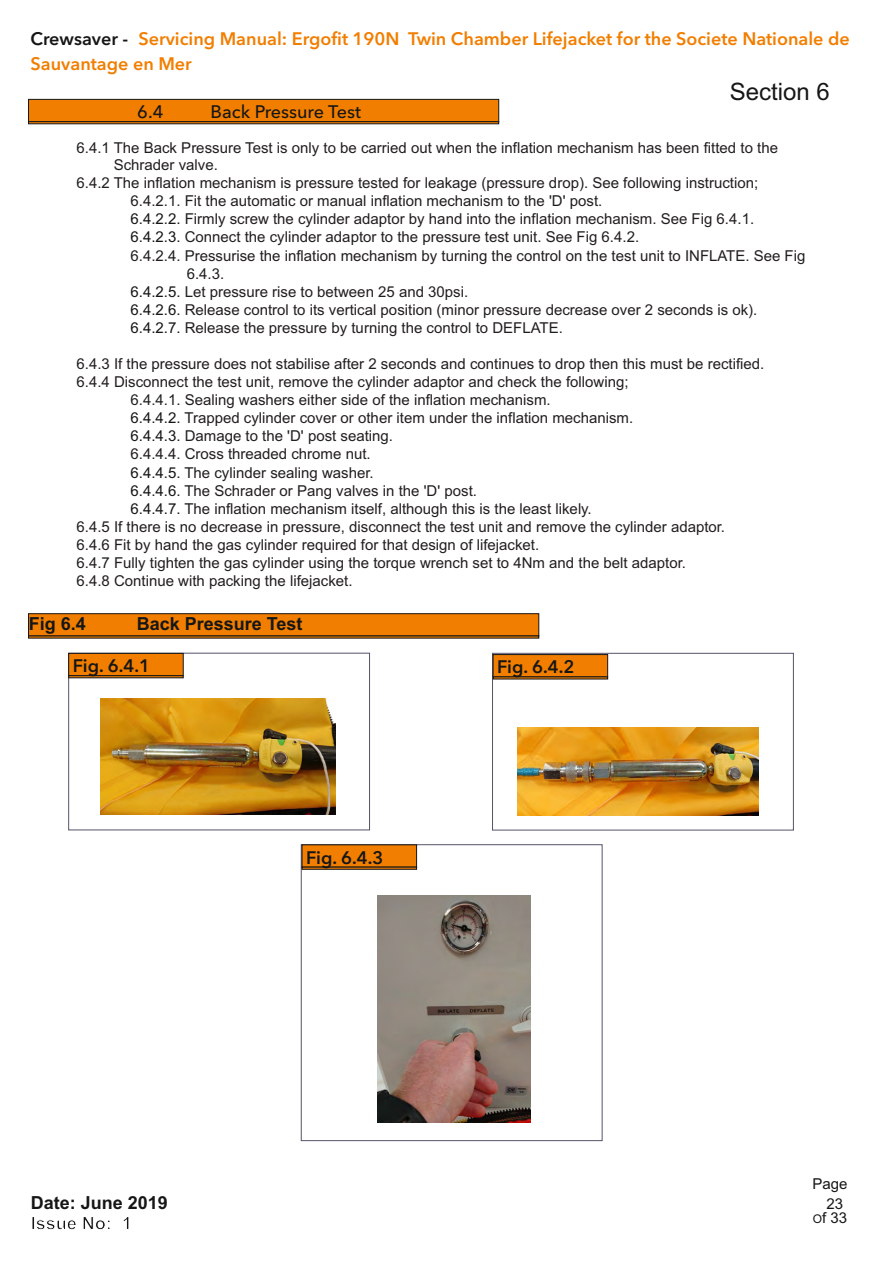
<style>
.page{position:relative;width:893px;height:1263px;background:#fff}
.page>*{position:absolute;margin:0;border:0;box-sizing:border-box;transform-origin:0 0}
.t1{font:24px "Arial";color:#151616}
.t2{font:600 18px/24.6px "Avenir Next";color:#f27e00}
.t3{font:700 18px/20.1px "Arial";color:#151616}
.t4{font:600 18px "Avenir Next";letter-spacing:-.01em;color:#151616}
.t5{font:500 18px "Avenir Next";color:#151616}
.t6{font:15px/18px "Arial";color:#221e1f}
.t7{font:15px "Arial";color:#151616}
.s1{color:#151616}
.s2{font-size:12px}
</style>
<div class="page">
<div style="left:492px;top:653px;width:302px;height:177px;background:#fff;border:1px solid #57526a"></div>
<div style="left:68px;top:653px;width:302px;height:177px;background:#fff;border:1px solid #57526a"></div>
<div style="left:301px;top:844px;width:301px;height:297px;background:#fff;border:1px solid #57526a"></div>
<div style="left:28px;top:99px;width:471px;height:23px;background:#f27e00;border:1px solid #151616"></div>
<hr style="left:28px;top:122px;width:471px;height:2px;background:#f27e00">
<div style="left:28px;top:613px;width:511px;height:23px;background:#f27e00;border:1px solid #151616"></div>
<hr style="left:28px;top:636px;width:511px;height:2px;background:#f27e00">
<img style="left:100px;top:698px;width:235px;height:116px">
<img style="left:517px;top:728px;width:242px;height:87px">
<img style="left:378px;top:895px;width:152px;height:227px">
<div style="left:302px;top:845px;width:115px;height:22px;background:#f27e00"></div>
<hr style="left:302px;top:867px;width:115px;height:2px;background:#f27e00">
<div style="left:68px;top:653px;width:115px;height:23px;background:#f27e00;border:1px solid #151616"></div>
<div style="left:68px;top:675px;width:115px;height:3px;background:#f27e00;border:1px solid #151616"></div>
<div style="left:493px;top:654px;width:115px;height:23px;background:#f27e00;border:1px solid #151616"></div>
<hr style="left:493px;top:677px;width:115px;height:2px;background:#f27e00">
<p class="t2" style="left:31px;top:27px;width:821px"><span class="s1">Crewsaver -</span> Servicing Manual: Ergofit 190N Twin Chamber Lifejacket for the Societe Nationale de<br>Sauvantage en Mer</p>
<p class="t5" style="left:137px;top:101px;width:28px">6.4</p>
<p class="t5" style="left:211px;top:101px;width:152px">Back Pressure Test</p>
<h1 class="t1" style="left:730px;top:77px;width:102px">Section 6</h1>
<p class="t6" style="left:77px;top:139px;width:703px">6.4.1 The Back Pressure Test is only to be carried out when the inflation mechanism has been fitted to the</p>
<p class="t6" style="left:114px;top:156px;width:106px">Schrader valve.</p>
<p class="t6" style="left:77px;top:174px;width:683px">6.4.2 The inflation mechanism is pressure tested for leakage (pressure drop). See following instruction;</p>
<p class="t6" style="left:131px;top:192px;width:473px">6.4.2.1. Fit the automatic or manual inflation mechanism to the 'D' post.</p>
<p class="t6" style="left:131px;top:210px;width:625px"><span class="s1">6.4.2.2.</span> Firmly screw the cylinder adaptor by hand into the inflation mechanism. See Fig 6.4.1.</p>
<p class="t6" style="left:131px;top:228px;width:510px"><span class="s1">6.4.2.3.</span> Connect the cylinder adaptor to the pressure test unit. See Fig 6.4.2.</p>
<p class="t6" style="left:131px;top:246px;width:676px">6.4.2.4. Pressurise the inflation mechanism by turning the control on the test unit to INFLATE. See Fig</p>
<p class="t6" style="left:187px;top:264px;width:39px">6.4.3.</p>
<p class="t6" style="left:131px;top:283px;width:339px"><span class="s1">6.4.2.5.</span> Let pressure rise to between 25 and 30psi.</p>
<p class="t6" style="left:131px;top:301px;width:628px"><span class="s1">6.4.2.6.</span> Release control to its vertical position (minor pressure decrease over 2 seconds is ok).<br><span class="s1">6.4.2.7.</span> Release the pressure by turning the control to DEFLATE.</p>
<p class="t6" style="left:77px;top:355px;width:689px">6.4.3 If the pressure does not stabilise after 2 seconds and continues to drop then this must be rectified.</p>
<p class="t6" style="left:77px;top:373px;width:553px">6.4.4 Disconnect the test unit, remove the cylinder adaptor and check the following;</p>
<p class="t6" style="left:131px;top:391px;width:422px">6.4.4.1. Sealing washers either side of the inflation mechanism.</p>
<p class="t6" style="left:131px;top:409px;width:504px"><span class="s1">6.4.4.2.</span> Trapped cylinder cover or other item under the inflation mechanism.</p>
<p class="t6" style="left:131px;top:427px;width:264px"><span class="s1">6.4.4.3.</span> Damage to the 'D' post seating.</p>
<p class="t6" style="left:131px;top:445px;width:242px">6.4.4.4. Cross threaded chrome nut.</p>
<p class="t6" style="left:131px;top:463px;width:245px"><span class="s1">6.4.4.5.</span> The cylinder sealing washer.</p>
<p class="t6" style="left:131px;top:481px;width:348px"><span class="s1">6.4.4.6.</span> The Schrader or Pang valves in the 'D' post.</p>
<p class="t6" style="left:131px;top:499px;width:463px"><span class="s1">6.4.4.7.</span> The inflation mechanism itself, although this is the least likely.</p>
<p class="t6" style="left:77px;top:517px;width:650px">6.4.5 If there is no decrease in pressure, disconnect the test unit and remove the cylinder adaptor.</p>
<p class="t6" style="left:77px;top:536px;width:464px">6.4.6 Fit by hand the gas cylinder required for that design of lifejacket.</p>
<p class="t6" style="left:77px;top:554px;width:611px">6.4.7 Fully tighten the gas cylinder using the torque wrench set to 4Nm and the belt adaptor.</p>
<p class="t6" style="left:77px;top:572px;width:277px">6.4.8 Continue with packing the lifejacket.</p>
<p class="t3" style="left:29px;top:614px;width:59px">Fig 6.4</p>
<p class="t3" style="left:137px;top:614px;width:167px">Back Pressure Test</p>
<p class="t4" style="left:73px;top:655px;width:79px">Fig. 6.4.1</p>
<p class="t4" style="left:497px;top:657px;width:79px">Fig. 6.4.2</p>
<p class="t3" style="left:31px;top:1193px;width:139px">Date: June 2019<br>Issue No: 1</p>
<p class="t4" style="left:306px;top:847px;width:79px">Fig. 6.4.3</p>
<p class="t7" style="left:812px;top:1175px;width:37px">Page</p>
<p class="t7" style="left:813px;top:1209px;width:36px"><span class="s2">O</span>f 33</p>
<p class="t7" style="left:826px;top:1195px;width:18px">23</p>
</div>
